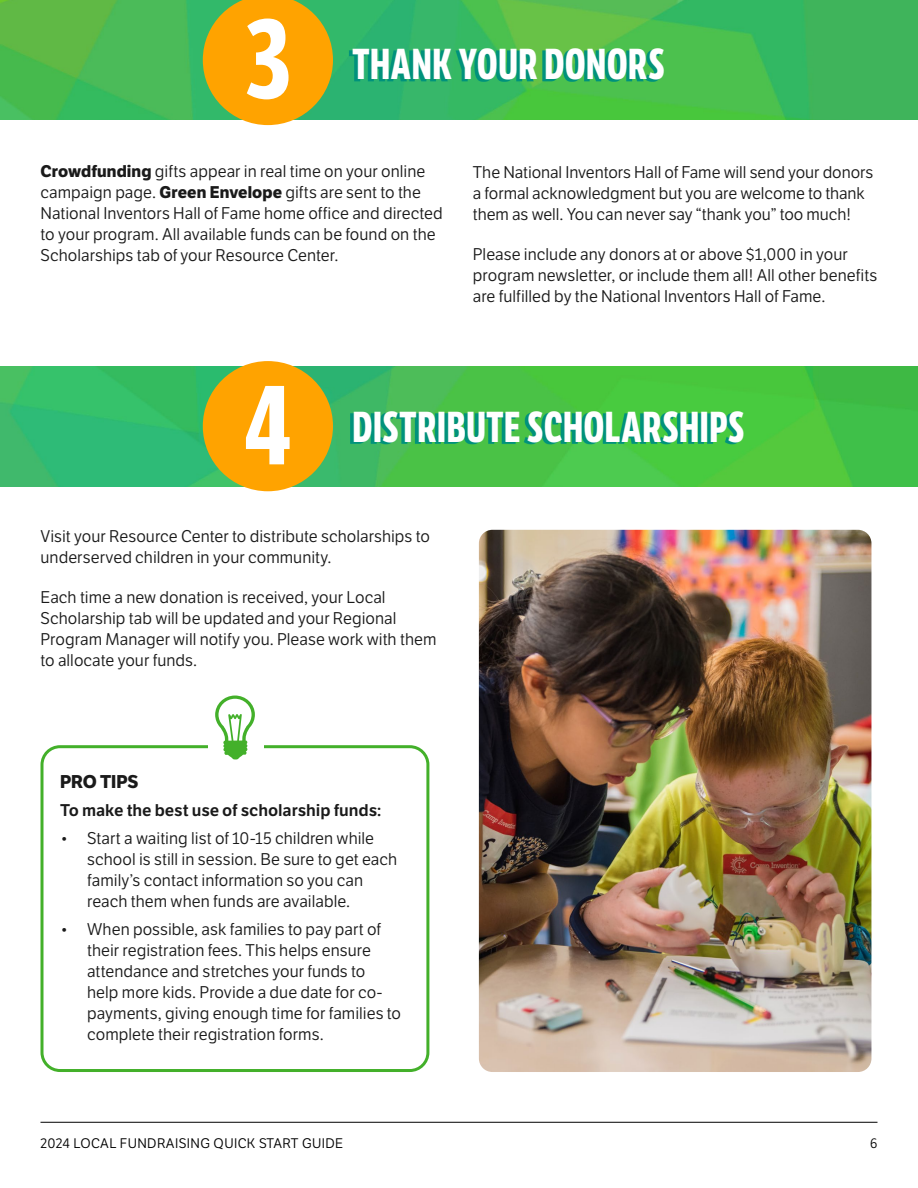
<style>
.page{position:relative;width:918px;height:1188px;background:#fff}
.page>*{position:absolute;margin:0;border:0;box-sizing:border-box;transform-origin:0 0}
.t1{font:700 112.8px "LFT Etica Compressed";color:#fff}
.t2{font:700 42px "LFT Etica Compressed";letter-spacing:.015em;color:#fff}
.t3{font:700 18px "LFT Etica";letter-spacing:-.015em;color:#1a1a1a}
.t4{font:16.5px/21px "LFT Etica";color:#1a1a1a}
.t5{font:16.5px "LFT Etica SB";letter-spacing:-.005em;color:#1a1a1a}
.t6{font:13.5px "LFT Etica";letter-spacing:.03em;color:#000}
.s1{font-weight:700}
</style>
<div class="page">
<hr style="left:40px;top:1122px;width:838px;height:1px;background:#000">
<img style="left:0;top:0;width:918px;height:120px">
<svg style="left:349px;top:50px;width:311px;height:32px;background:#1ca36d"></svg>
<svg style="left:203px;top:0;width:130px;height:125px;background:#dda918"></svg>
<img style="left:0;top:366px;width:918px;height:120px">
<svg style="left:350px;top:413px;width:390px;height:32px;background:#20a864"></svg>
<div style="left:203px;top:361px;width:130px;height:130px;background:#ffa300;border-radius:50%"></div>
<div style="left:41px;top:745px;width:388px;height:327px;border:3px solid #43b02a;border-radius:18px"></div>
<div style="left:208px;top:737px;width:56px;height:24px;background:#fff"></div>
<svg style="left:215px;top:695px;width:40px;height:65px"></svg>
<img style="left:479px;top:530px;width:392px;height:542px">
<h1 class="t1" style="left:246px;top:-9px;width:47px">3</h1>
<h2 class="t2" style="left:352px;top:39px;width:313px">THANK YOUR DONORS</h2>
<p class="t4" style="left:40px;top:161px;width:404px"><span class="s1">Crowdfunding</span> gifts appear in real time on your online campaign page. <span class="s1">Green Envelope</span> gifts are sent to the National Inventors Hall of Fame home office and directed to your program. All available funds can be found on the Scholarships tab of your Resource Center.</p>
<p class="t4" style="left:473px;top:162px;width:402px">The National Inventors Hall of Fame will send your donors a formal acknowledgment but you are welcome to thank them as well. You can never say “thank you” too much!</p>
<p class="t4" style="left:473px;top:244px;width:406px">Please include any donors at or above $1,000 in your program newsletter, or include them all! All other benefits are fulfilled by the National Inventors Hall of Fame.</p>
<h1 class="t1" style="left:244px;top:357px;width:50px">4</h1>
<h2 class="t2" style="left:352px;top:402px;width:393px">DISTRIBUTE SCHOLARSHIPS</h2>
<p class="t4" style="left:40px;top:526px;width:391px">Visit your Resource Center to distribute scholarships to underserved children in your community.</p>
<p class="t4" style="left:40px;top:588px;width:398px">Each time a new donation is received, your Local Scholarship tab will be updated and your Regional Program Manager will notify you. Please work with them to allocate your funds.</p>
<p class="t3" style="left:60px;top:771px;width:80px">PRO TIPS</p>
<p class="t5" style="left:60px;top:800px;width:323px">To make the best use of scholarship funds:</p>
<p class="t4" style="left:87px;top:828px;width:312px;text-indent:-27px">• Start a waiting list of 10-15 children while school is still in session. Be sure to get each family’s contact information so you can reach them when funds are available.</p>
<p class="t4" style="left:87px;top:919px;width:316px;text-indent:-27px">• When possible, ask families to pay part of their registration fees. This helps ensure attendance and stretches your funds to<br>help more kids. Provide a due date for co&shy;payments, giving enough time for families to complete their registration forms.</p>
<p class="t6" style="left:40px;top:1135px;width:304px">2024 LOCAL FUNDRAISING QUICK START GUIDE</p>
<p class="t6" style="left:870px;top:1135px;width:9px">6</p>
</div>
